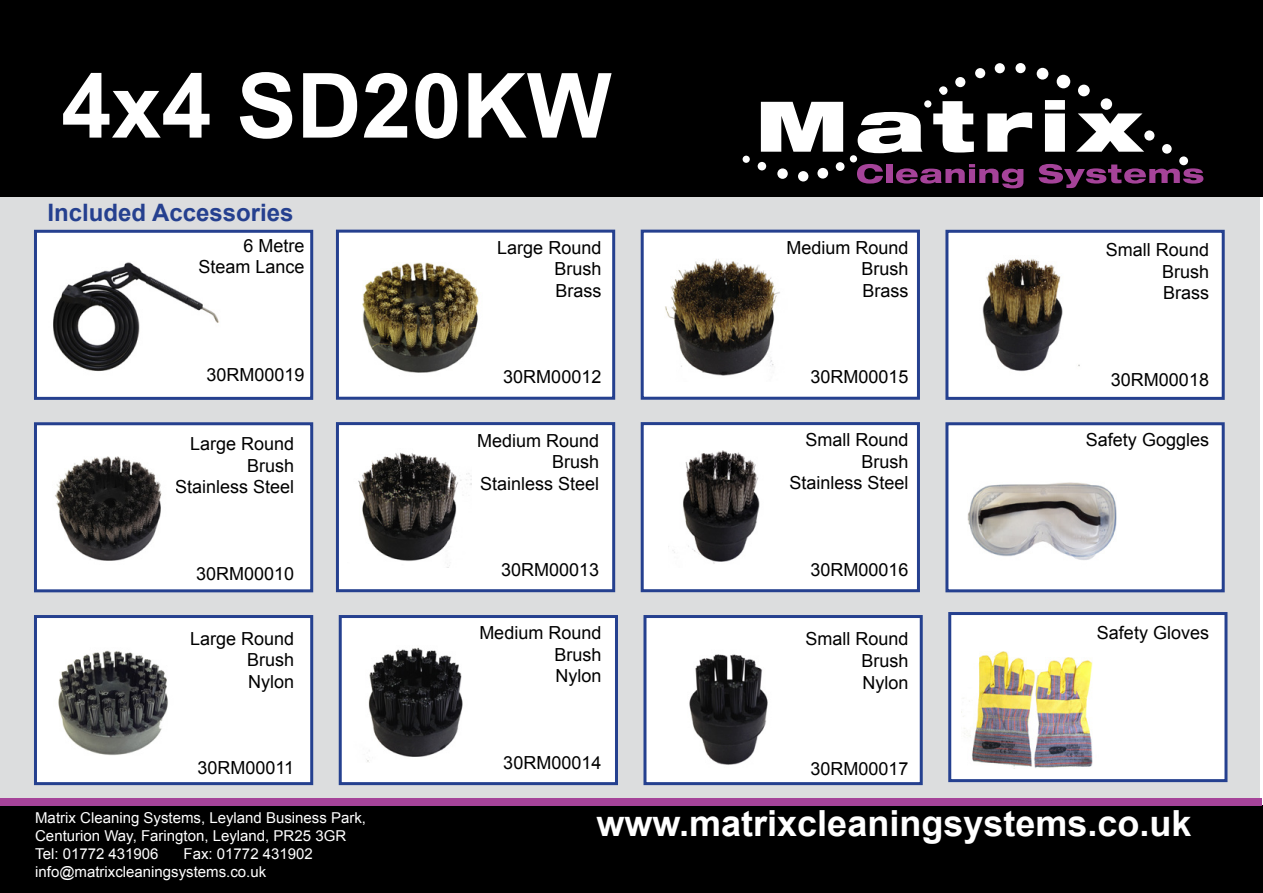
<style>
.page{position:relative;width:1263px;height:893px;background:#fff}
.page>*{position:absolute;margin:0;border:0;box-sizing:border-box;transform-origin:0 0}
.t1{font:700 90px "Arial";color:#fff}
.t2{font:700 36px "Arial";color:#fff}
.t3{font:700 24px "Arial";color:#25408f}
.t4{font:18px/21.6px "Arial";color:#000;text-align:justify}
.t5{font:15px/18px "Arial";color:#fff}
</style>
<div class="page">
<div style="left:0;top:198px;width:1260px;height:602px;background:#dcddde"></div>
<div style="left:0;top:0;width:1263px;height:197px;background:#000"></div>
<svg style="left:761px;top:102px;width:82px;height:50px"></svg>
<svg style="left:858px;top:112px;width:64px;height:41px"></svg>
<svg style="left:933px;top:101px;width:41px;height:52px"></svg>
<svg style="left:987px;top:112px;width:45px;height:40px"></svg>
<svg style="left:1045px;top:100px;width:20px;height:52px"></svg>
<svg style="left:1076px;top:113px;width:68px;height:39px"></svg>
<svg style="left:857px;top:164px;width:26px;height:20px"></svg>
<div style="left:886px;top:164px;width:6px;height:19px;background:#a54399"></div>
<svg style="left:896px;top:164px;width:127px;height:24px"></svg>
<svg style="left:1039px;top:164px;width:164px;height:24px"></svg>
<div style="left:743px;top:156px;width:7px;height:7px;background:#fff;border-radius:50%"></div>
<div style="left:758px;top:162px;width:8px;height:8px;background:#fff;border-radius:50%"></div>
<div style="left:777px;top:168px;width:11px;height:11px;background:#fff;border-radius:50%"></div>
<div style="left:798px;top:171px;width:10px;height:10px;background:#fff;border-radius:50%"></div>
<div style="left:817px;top:168px;width:11px;height:11px;background:#fff;border-radius:50%"></div>
<div style="left:836px;top:162px;width:8px;height:9px;background:#fff;border-radius:50%"></div>
<div style="left:850px;top:155px;width:7px;height:7px;background:#fff;border-radius:50%"></div>
<div style="left:924px;top:100px;width:7px;height:8px;background:#fff;border-radius:50%"></div>
<div style="left:939px;top:86px;width:8px;height:9px;background:#fff;border-radius:50%"></div>
<div style="left:955px;top:77px;width:10px;height:10px;background:#fff;border-radius:50%"></div>
<div style="left:975px;top:68px;width:10px;height:10px;background:#fff;border-radius:50%"></div>
<div style="left:995px;top:63px;width:10px;height:10px;background:#fff;border-radius:50%"></div>
<div style="left:1015px;top:63px;width:11px;height:10px;background:#fff;border-radius:50%"></div>
<div style="left:1037px;top:68px;width:11px;height:12px;background:#fff;border-radius:50%"></div>
<div style="left:1078px;top:85px;width:12px;height:11px;background:#fff;border-radius:50%"></div>
<div style="left:1101px;top:98px;width:11px;height:12px;background:#fff;border-radius:50%"></div>
<div style="left:1144px;top:130px;width:10px;height:11px;background:#fff;border-radius:50%"></div>
<div style="left:1162px;top:144px;width:10px;height:10px;background:#fff;border-radius:50%"></div>
<div style="left:1179px;top:156px;width:9px;height:9px;background:#fff;border-radius:50%"></div>
<div style="left:1057px;top:75px;width:13px;height:13px;background:#fff;border-radius:50%"></div>
<div style="left:0;top:805px;width:1263px;height:88px;background:#000"></div>
<div style="left:0;top:799px;width:1261px;height:7px;background:#a54399"></div>
<div style="left:34px;top:230px;width:279px;height:170px;background:#fff;border:3px solid #25408f"></div>
<div style="left:336px;top:230px;width:279px;height:170px;background:#fff;border:3px solid #25408f"></div>
<div style="left:641px;top:230px;width:279px;height:170px;background:#fff;border:3px solid #25408f"></div>
<div style="left:945px;top:230px;width:280px;height:170px;background:#fff;border:3px solid #25408f"></div>
<div style="left:336px;top:422px;width:279px;height:170px;background:#fff;border:3px solid #25408f"></div>
<div style="left:641px;top:422px;width:279px;height:170px;background:#fff;border:3px solid #25408f"></div>
<div style="left:945px;top:422px;width:280px;height:170px;background:#fff;border:3px solid #25408f"></div>
<div style="left:34px;top:615px;width:279px;height:170px;background:#fff;border:3px solid #25408f"></div>
<div style="left:343px;top:619px;width:271px;height:162px;background:#fff"></div>
<div style="left:339px;top:615px;width:279px;height:170px;border:3px solid #25408f"></div>
<div style="left:643px;top:615px;width:280px;height:170px;background:#fff;border:3px solid #25408f"></div>
<div style="left:948px;top:612px;width:279px;height:170px;background:#fff;border:3px solid #25408f"></div>
<div style="left:34px;top:422px;width:279px;height:170px;background:#fff;border:3px solid #25408f"></div>
<img style="left:53px;top:262px;width:166px;height:110px">
<img style="left:55px;top:456px;width:107px;height:105px">
<img style="left:58px;top:650px;width:110px;height:105px">
<img style="left:362px;top:262px;width:117px;height:111px">
<img style="left:358px;top:452px;width:113px;height:116px">
<img style="left:348px;top:639px;width:129px;height:123px">
<img style="left:665px;top:259px;width:115px;height:117px">
<img style="left:668px;top:450px;width:92px;height:114px">
<img style="left:689px;top:654px;width:79px;height:111px">
<img style="left:982px;top:258px;width:98px;height:114px">
<img style="left:967px;top:482px;width:150px;height:78px">
<img style="left:961px;top:651px;width:132px;height:118px">
<h1 class="t1" style="left:61px;top:46px;width:552px">4x4 SD20KW</h1>
<h3 class="t3" style="left:48px;top:196px;width:247px">Included Accessories</h3>
<p class="t4" style="left:199px;top:235px;width:108px;text-align:right">6 Metre<br>Steam Lance</p>
<p class="t4" style="left:554px;top:237px;width:49px;text-indent:-57px">Large Round Brush Brass</p>
<p class="t4" style="left:862px;top:237px;width:49px;text-indent:-75px">Medium Round Brush Brass</p>
<p class="t4" style="left:1162px;top:239px;width:49px;text-indent:-56px">Small Round Brush Brass</p>
<p class="t4" style="left:207px;top:364px;width:100px">30RM00019</p>
<p class="t4" style="left:503px;top:366px;width:100px">30RM00012</p>
<p class="t4" style="left:810px;top:366px;width:100px">30RM00015</p>
<p class="t4" style="left:1111px;top:369px;width:100px">30RM00018</p>
<p class="t4" style="left:175px;top:433px;width:121px;text-align:right">Large Round<br>Brush<br>Stainless Steel</p>
<p class="t4" style="left:477px;top:430px;width:124px;text-align:right">Medium Round<br>Brush<br>Stainless Steel</p>
<p class="t4" style="left:789px;top:429px;width:121px;text-align:right">Small Round<br>Brush<br>Stainless Steel</p>
<p class="t4" style="left:1086px;top:429px;width:125px">Safety Goggles</p>
<p class="t4" style="left:196px;top:563px;width:100px">30RM00010</p>
<p class="t4" style="left:501px;top:560px;width:100px">30RM00013</p>
<p class="t4" style="left:810px;top:559px;width:100px">30RM00016</p>
<p class="t4" style="left:247px;top:628px;width:49px;text-indent:-57px">Large Round Brush Nylon</p>
<p class="t4" style="left:554px;top:622px;width:49px;text-indent:-75px">Medium Round Brush Nylon</p>
<p class="t4" style="left:862px;top:628px;width:49px;text-indent:-56px">Small Round Brush Nylon</p>
<p class="t4" style="left:1097px;top:622px;width:114px">Safety Gloves</p>
<p class="t4" style="left:198px;top:757px;width:98px">30RM00011</p>
<p class="t4" style="left:503px;top:752px;width:100px">30RM00014</p>
<p class="t4" style="left:810px;top:758px;width:100px">30RM00017</p>
<p class="t5" style="left:35px;top:808px;width:332px">Matrix Cleaning Systems, Leyland Business Park,</p>
<p class="t5" style="left:35px;top:826px;width:312px">Centurion Way, Farington, Leyland, PR25 3GR</p>
<p class="t5" style="left:184px;top:844px;width:131px">Fax: 01772 431902</p>
<p class="t5" style="left:35px;top:844px;width:233px">Tel: 01772 431906 info@matrixcleaningsystems.co.uk</p>
<h2 class="t2" style="left:596px;top:800px;width:596px">www.matrixcleaningsystems.co.uk</h2>
</div>
